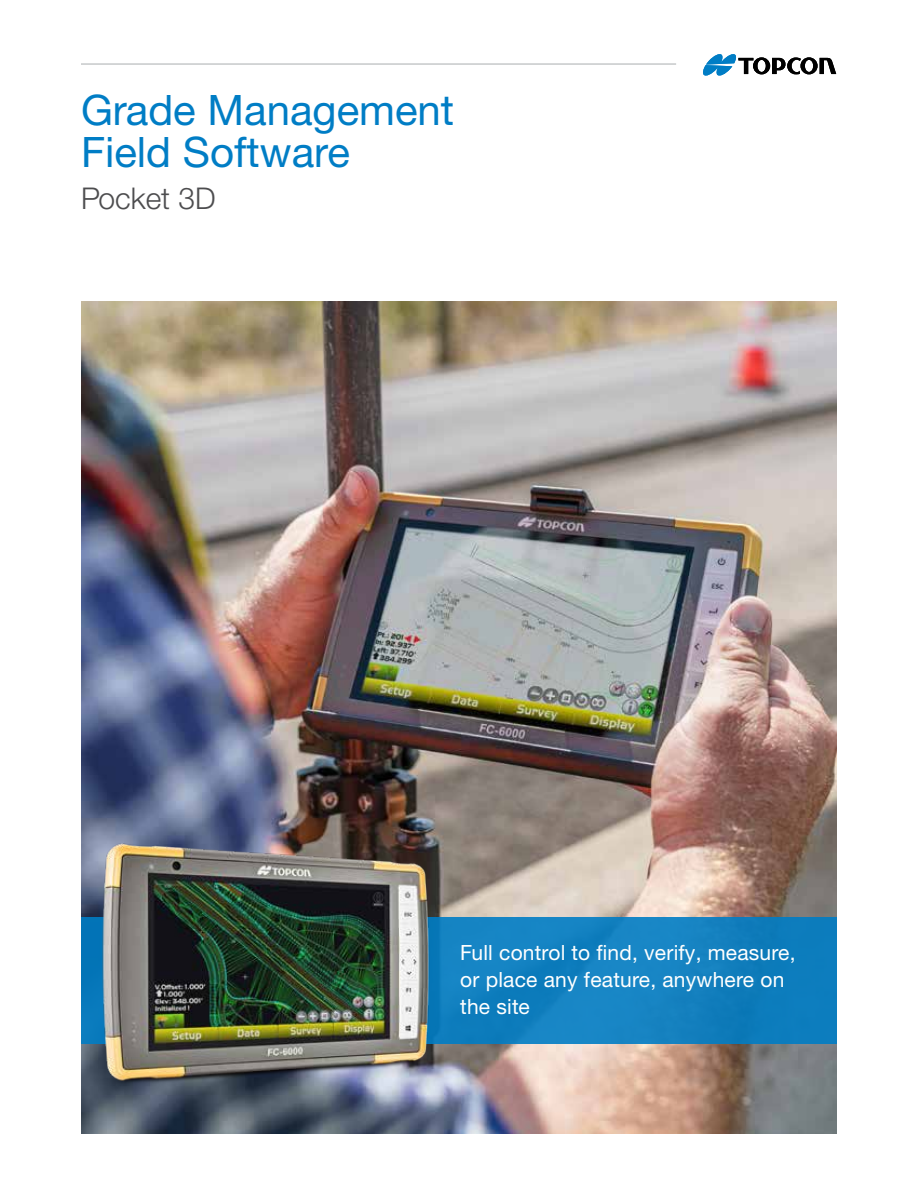
<style>
.page{position:relative;width:918px;height:1188px;background:#fff}
.page>*{position:absolute;margin:0;border:0;box-sizing:border-box;transform-origin:0 0}
.t1{font:42px/42px "Helvetica Neue LTW1 G";color:#007dc5}
.t2{font:300 30px "Helvetica Neue LTW1 G";color:#4d4d4f}
.t3{font:21px/27px "Helvetica Neue LTW1 G";letter-spacing:.01em;color:#fff}
</style>
<div class="page">
<img style="left:81px;top:301px;width:756px;height:833px">
<hr style="left:81px;top:63px;width:595px;height:2px;background:#d1d3d4">
<svg style="left:703px;top:54px;width:133px;height:22px"></svg>
<div style="left:81px;top:917px;width:756px;height:127px;background:#137fbf"></div>
<img style="left:81px;top:833px;width:385px;height:279px">
<h1 class="t1" style="left:81px;top:89px;width:375px">Grade Management<br>Field Software</h1>
<h2 class="t2" style="left:81px;top:180px;width:136px">Pocket 3D</h2>
<p class="t3" style="left:460px;top:939px;width:337px">Full control to find, verify, measure, or place any feature, anywhere on the site</p>
</div>
